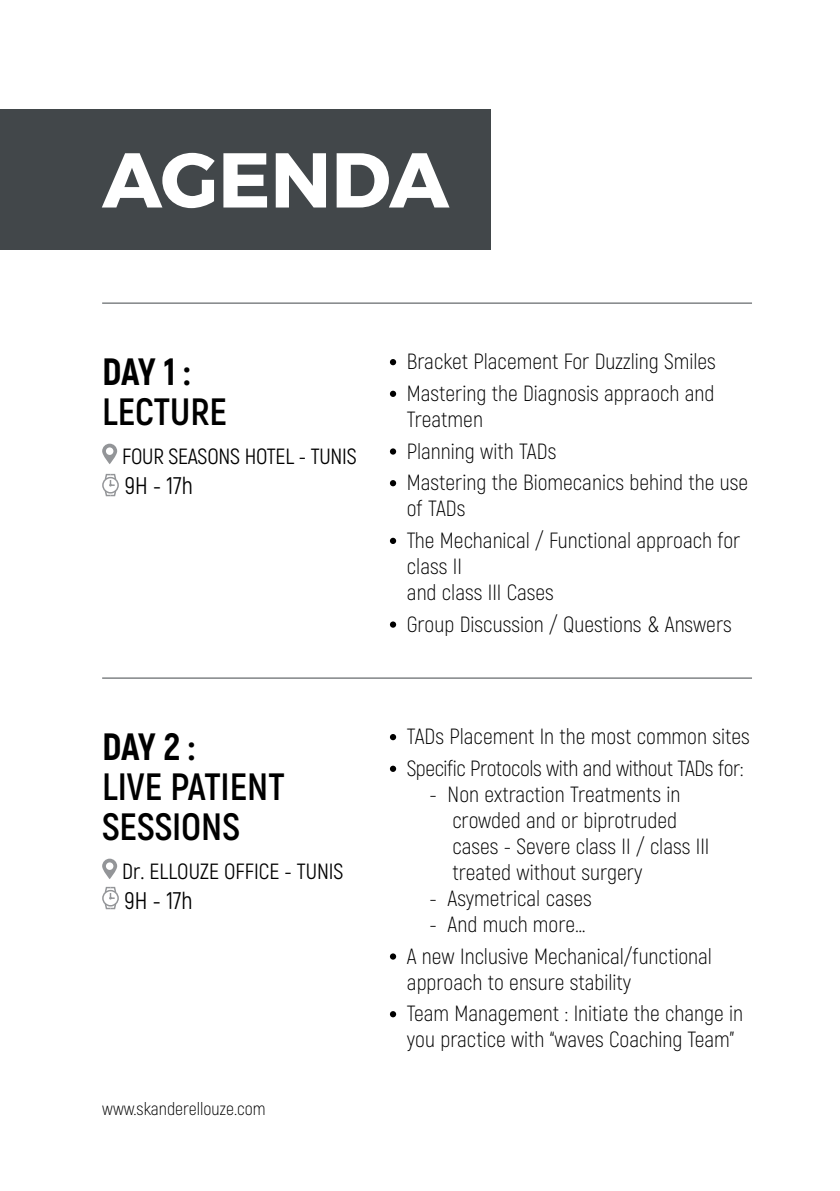
<style>
.page{position:relative;width:840px;height:1191px;background:#fff}
.page>*{position:absolute;margin:0;border:0;box-sizing:border-box;transform-origin:0 0}
.t1{font:700 77.4px "Montserrat";color:#fff}
.t2{font:700 38px/40px "Akrobat";color:#000}
.t3{font:800 38px "Akrobat";letter-spacing:-.025em;color:#000}
.t4{font:24px "Akrobat";color:#000}
.t5{font:300 22px/31.6px "Akrobat";color:#000}
.t6{font:300 22px/31.6px "Akrobat";letter-spacing:-.02em;color:#000}
.t7{font:22px "Akrobat";letter-spacing:-.01em;color:#000}
.t8{font:300 18px "Akrobat";color:#000}
</style>
<div class="page">
<svg style="left:102px;top:444px;width:15px;height:20px"></svg>
<svg style="left:102px;top:474px;width:17px;height:22px"></svg>
<svg style="left:102px;top:858px;width:15px;height:21px"></svg>
<svg style="left:102px;top:887px;width:17px;height:22px"></svg>
<div style="left:389px;top:359px;width:7px;height:6px;background:#000;border-radius:50%"></div>
<div style="left:389px;top:391px;width:7px;height:6px;background:#000;border-radius:50%"></div>
<svg style="left:389px;top:448px;width:7px;height:6px"></svg>
<div style="left:389px;top:480px;width:7px;height:6px;background:#000;border-radius:50%"></div>
<div style="left:389px;top:538px;width:7px;height:6px;background:#000;border-radius:50%"></div>
<svg style="left:389px;top:621px;width:7px;height:6px"></svg>
<div style="left:389px;top:734px;width:7px;height:6px;background:#000;border-radius:50%"></div>
<svg style="left:389px;top:765px;width:7px;height:7px"></svg>
<svg style="left:389px;top:953px;width:7px;height:6px"></svg>
<svg style="left:389px;top:1011px;width:7px;height:6px"></svg>
<hr style="left:102px;top:303px;width:649px;height:1px;background:#42474a">
<hr style="left:102px;top:677px;width:649px;height:1px;background:#42474a">
<div style="left:0;top:109px;width:490px;height:141px;background:#42474a"></div>
<h1 class="t1" style="left:102px;top:116px;width:348px">AGENDA</h1>
<h2 class="t3" style="left:102px;top:347px;width:90px">DAY 1 :</h2>
<h2 class="t2" style="left:102px;top:391px;width:126px">LECTURE</h2>
<p class="t7" style="left:122px;top:443px;width:236px">FOUR SEASONS HOTEL - TUNIS</p>
<p class="t4" style="left:125px;top:471px;width:70px">9H - 17h</p>
<h2 class="t3" style="left:102px;top:722px;width:94px">DAY 2 :</h2>
<h2 class="t2" style="left:102px;top:766px;width:184px">LIVE PATIENT<br>SESSIONS</h2>
<p class="t7" style="left:122px;top:858px;width:223px">Dr. ELLOUZE OFFICE - TUNIS</p>
<p class="t4" style="left:124px;top:886px;width:70px">9H - 17h</p>
<p class="t8" style="left:102px;top:1098px;width:165px">www.skanderellouze.com</p>
<p class="t5" style="left:406px;top:346px;width:310px">Bracket Placement For Duzzling Smiles<br>Mastering the Diagnosis appraoch and</p>
<p class="t5" style="left:406px;top:403px;width:342px">Treatmen<br>Planning with TADs<br>Mastering the Biomecanics behind the use</p>
<p class="t5" style="left:406px;top:493px;width:335px">of TADs<br>The Mechanical / Functional approach for</p>
<p class="t5" style="left:406px;top:553px;width:148px;line-height:26px">class II<br>and class III Cases</p>
<p class="t5" style="left:406px;top:608px;width:326px">Group Discussion / Questions &amp; Answers</p>
<p class="t6" style="left:406px;top:720px;width:344px">TADs Placement In the most common sites<br>Specific Protocols with and without TADs for:</p>
<p class="t5" style="left:452px;top:781px;width:258px;line-height:26px;text-indent:-23px">- Non extraction Treatments in crowded and or biprotruded cases - Severe class II / class III treated without surgery</p>
<p class="t5" style="left:429px;top:882px;width:164px">- Asymetrical cases</p>
<p class="t5" style="left:406px;top:908px;width:306px;text-indent:23px">- And much more…<br>A new Inclusive Mechanical/functional</p>
<p class="t5" style="left:406px;top:966px;width:337px">approach to ensure stability<br>Team Management : Initiate the change in</p>
<p class="t5" style="left:406px;top:1023px;width:329px">you practice with “waves Coaching Team"</p>
</div>
